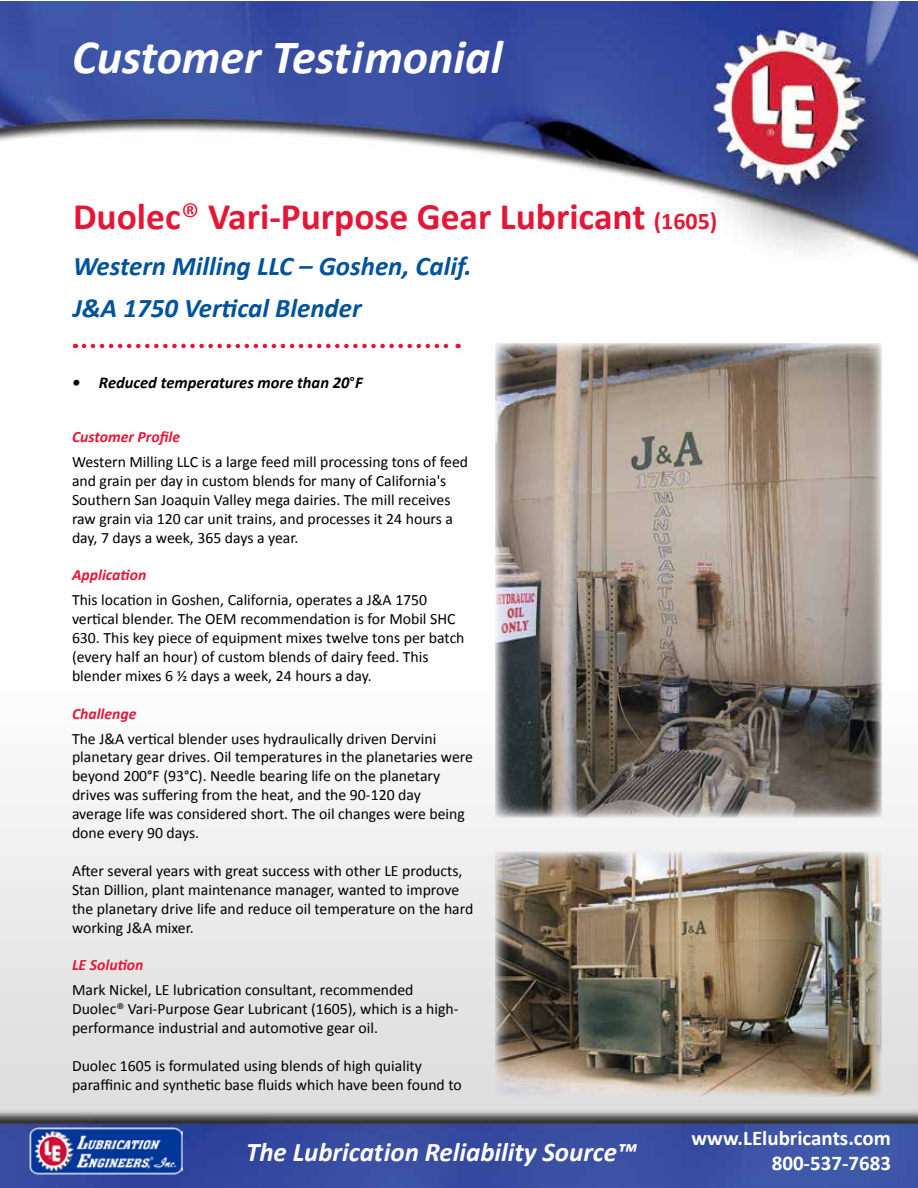
<style>
.page{position:relative;width:918px;height:1188px;background:#fff}
.page>*{position:absolute;margin:0;border:0;box-sizing:border-box;transform-origin:0 0}
.t1{font:italic 700 48px "Calibri";color:#fff}
.t2{font:700 37.5px "Calibri";color:#e31837}
.t3{font:italic 700 27px/42.9px "Calibri";color:#00539b}
.t4{font:italic 700 27px "Calibri";color:#fff}
.t5{font:700 21px/25.2px "Calibri";color:#fff;text-align:right}
.t6{font:italic 700 16.5px "Calibri";color:#000}
.t7{font:15.75px/18.9px "Calibri";color:#000}
.t8{font:italic 700 15.75px "Calibri";color:#e31837}
.s1{font-weight:400}
.s2{font-size:24px}
.s3{font-weight:400;font-style:normal}
</style>
<div class="page">
<img style="left:1px;top:1px;width:917px;height:1187px">
<img style="left:28px;top:1125px;width:154px;height:50px">
<svg style="left:84px;top:344px;width:375px;height:4px"></svg>
<img style="left:495px;top:343px;width:387px;height:474px">
<img style="left:495px;top:852px;width:387px;height:244px">
<h1 class="t1" style="left:72px;top:27px;width:432px">Customer Testimonial</h1>
<h2 class="t2" style="left:73px;top:192px;width:646px">Duolec<span class="s1">®</span> Vari-Purpose Gear Lubricant <span class="s2">(1605)</span></h2>
<h3 class="t3" style="left:73px;top:244px;width:400px">Western Milling LLC – Goshen, Calif.<br>J&amp;A 1750 Vertical Blender</h3>
<p class="t6" style="left:72px;top:372px;width:292px">• Reduced temperatures more than 20<span class="s3">°</span>F</p>
<p class="t8" style="left:72px;top:427px;width:110px">Customer Profile</p>
<p class="t7" style="left:72px;top:452px;width:398px">Western Milling LLC is a large feed mill processing tons of feed and grain per day in custom blends for many of California's Southern San Joaquin Valley mega dairies. The mill receives raw grain via 120 car unit trains, and processes it 24 hours a day, 7 days a week, 365 days a year.</p>
<p class="t8" style="left:72px;top:565px;width:76px">Application</p>
<p class="t7" style="left:72px;top:591px;width:394px">This location in Goshen, California, operates a J&amp;A 1750 vertical blender. The OEM recommendation is for Mobil SHC 630. This key piece of equipment mixes twelve tons per batch (every half an hour) of custom blends of dairy feed. This blender mixes 6 ½ days a week, 24 hours a day.</p>
<p class="t8" style="left:72px;top:703px;width:66px">Challenge</p>
<p class="t7" style="left:72px;top:729px;width:402px">The J&amp;A vertical blender uses hydraulically driven Dervini planetary gear drives. Oil temperatures in the planetaries were beyond 200°F (93°C). Needle bearing life on the planetary drives was suffering from the heat, and the 90-120 day average life was considered short. The oil changes were being done every 90 days.</p>
<p class="t7" style="left:72px;top:861px;width:403px">After several years with great success with other LE products, Stan Dillion, plant maintenance manager, wanted to improve the planetary drive life and reduce oil temperature on the hard working J&amp;A mixer.</p>
<p class="t8" style="left:72px;top:955px;width:73px">LE Solution</p>
<p class="t7" style="left:72px;top:981px;width:388px">Mark Nickel, LE lubrication consultant, recommended<br>Duolec® Vari-Purpose Gear Lubricant (1605), which is a high&shy;performance industrial and automotive gear oil.</p>
<p class="t7" style="left:72px;top:1056px;width:391px">Duolec 1605 is formulated using blends of high quiality paraffinic and synthetic base fluids which have been found to</p>
<h3 class="t4" style="left:246px;top:1135px;width:392px">The Lubrication Reliability Source™</h3>
<h3 class="t5" style="left:692px;top:1125px;width:201px">www.LElubricants.com<br>800-537-7683</h3>
</div>
